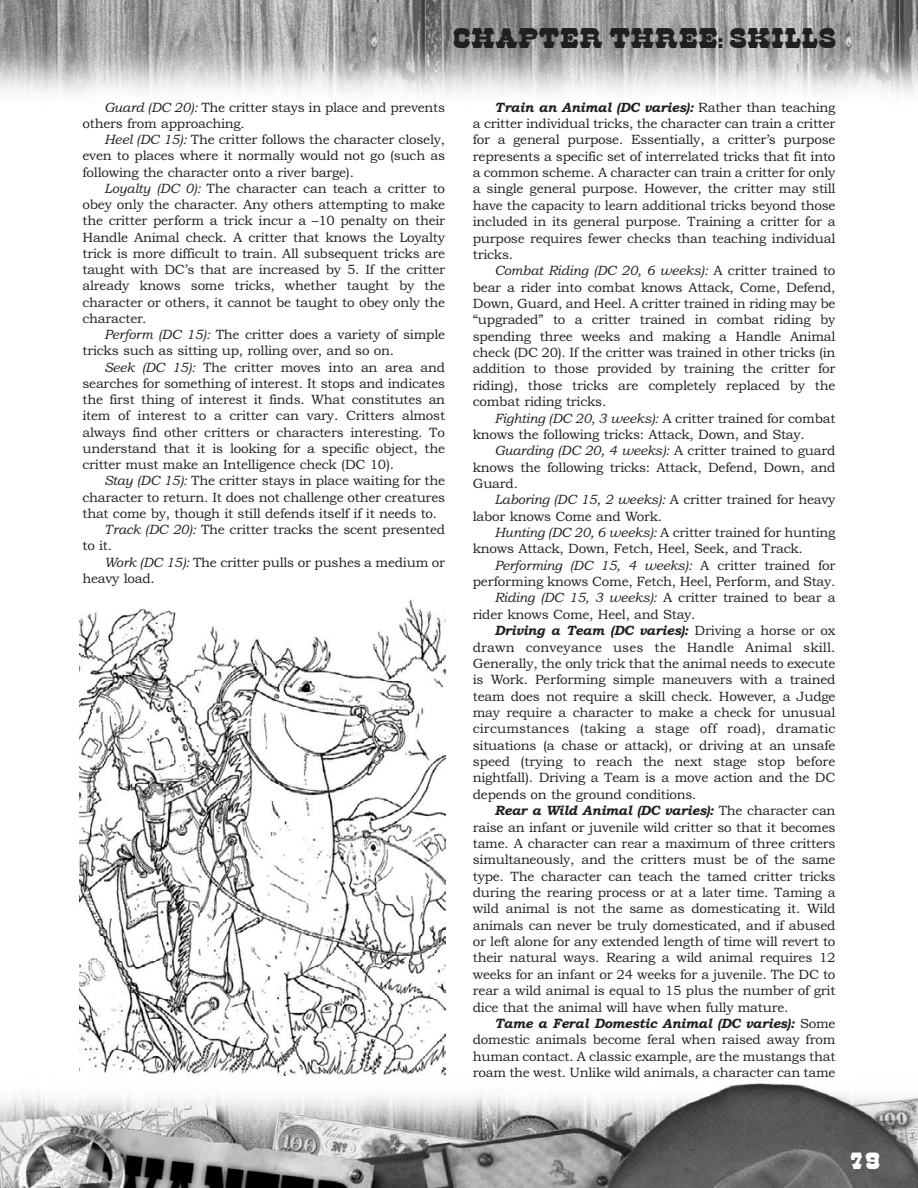
<style>
.page{position:relative;width:918px;height:1188px;background:#fff}
.page>*{position:absolute;margin:0;border:0;box-sizing:border-box;transform-origin:0 0}
.t1{font:28.5px "Rodding";color:#231f20}
.t2{font:24px "Rodding";color:#fff}
.t3{font:13.5px/16.4px "Bookman Old Style";letter-spacing:-.02em;color:#231f20;text-align:justify}
.t4{font:italic 700 13.5px "Bookman Old Style";letter-spacing:-.02em;color:#231f20}
.t5{font:13.5px "Bookman Old Style";letter-spacing:.005em;color:#231f20}
.t6{font:italic 13.5px "Bookman Old Style";letter-spacing:-.02em;color:#231f20}
.s1{font-style:italic}
.s2{font-weight:700;font-style:italic}
.s3{font-style:normal}
.s4{font-weight:400;font-style:normal}
</style>
<div class="page">
<img style="left:0;top:0;width:918px;height:95px">
<img style="left:0;top:1071px;width:918px;height:117px">
<img style="left:80px;top:600px;width:366px;height:475px">
<h1 class="t1" style="left:452px;top:28px;width:385px">CHAPTER THREE: SKILLS</h1>
<p class="t3" style="left:82px;top:100px;width:364px;text-indent:22px"><span class="s1">Guard (DC 20):</span> The critter stays in place and prevents others from approaching.</p>
<p class="t3" style="left:82px;top:133px;width:364px;text-indent:22px"><span class="s1">Heel (DC 15):</span> The critter follows the character closely, even to places where it normally would not go (such as following the character onto a river barge).</p>
<p class="t3" style="left:82px;top:182px;width:364px;text-indent:22px"><span class="s1">Loyalty (DC 0):</span> The character can teach a critter to obey only the character. Any others attempting to make the critter perform a trick incur a –10 penalty on their Handle Animal check. A critter that knows the Loyalty trick is more difficult to train. All subsequent tricks are taught with DC’s that are increased by 5. If the critter already knows some tricks, whether taught by the character or others, it cannot be taught to obey only the character.</p>
<p class="t3" style="left:82px;top:328px;width:364px;text-indent:22px"><span class="s1">Perform (DC 15):</span> The critter does a variety of simple tricks such as sitting up, rolling over, and so on.</p>
<p class="t3" style="left:82px;top:360px;width:364px;text-indent:22px"><span class="s1">Seek (DC 15):</span> The critter moves into an area and searches for something of interest. It stops and indicates the first thing of interest it finds. What constitutes an item of interest to a critter can vary. Critters almost always find other critters or characters interesting. To understand that it is looking for a specific object, the critter must make an Intelligence check (DC 10).</p>
<p class="t3" style="left:104px;top:474px;width:343px"><span class="s1">Stay (DC 15):</span> The critter stays in place waiting for the</p>
<p class="t3" style="left:82px;top:490px;width:364px">character to return. It does not challenge other creatures</p>
<p class="t3" style="left:82px;top:506px;width:356px">that come by, though it still defends itself if it needs to.</p>
<p class="t3" style="left:104px;top:523px;width:343px"><span class="s1">Track (DC 20):</span> The critter tracks the scent presented</p>
<p class="t3" style="left:82px;top:539px;width:31px">to it.</p>
<p class="t3" style="left:104px;top:555px;width:343px"><span class="s1">Work (DC 15):</span> The critter pulls or pushes a medium or</p>
<p class="t3" style="left:82px;top:572px;width:74px">heavy load.</p>
<p class="t3" style="left:473px;top:100px;width:364px;text-indent:22px"><span class="s2">Train an Animal (DC varies):</span> Rather than teaching a critter individual tricks, the character can train a critter for a general purpose. Essentially, a critter’s purpose represents a specific set of interrelated tricks that fit into a common scheme. A character can train a critter for only a single general purpose. However, the critter may still have the capacity to learn additional tricks beyond those included in its general purpose. Training a critter for a purpose requires fewer checks than teaching individual tricks.</p>
<p class="t3" style="left:473px;top:264px;width:364px;text-indent:22px"><span class="s1">Combat Riding (DC 20, 6 weeks):</span> A critter trained to bear a rider into combat knows Attack, Come, Defend, Down, Guard, and Heel. A critter trained in riding may be “upgraded” to a critter trained in combat riding by spending three weeks and making a Handle Animal check (DC 20). If the critter was trained in other tricks (in addition to those provided by training the critter for riding), those tricks are completely replaced by the combat riding tricks.</p>
<p class="t3" style="left:473px;top:411px;width:364px;text-indent:22px"><span class="s1">Fighting (DC 20, 3 weeks):</span> A critter trained for combat knows the following tricks: Attack, Down, and Stay.</p>
<p class="t3" style="left:473px;top:444px;width:364px;text-indent:22px"><span class="s1">Guarding (DC 20, 4 weeks):</span> A critter trained to guard knows the following tricks: Attack, Defend, Down, and Guard.</p>
<p class="t3" style="left:473px;top:493px;width:364px;text-indent:22px"><span class="s1">Laboring (DC 15, 2 weeks):</span> A critter trained for heavy labor knows Come and Work.</p>
<p class="t3" style="left:473px;top:526px;width:364px;text-indent:22px"><span class="s1">Hunting (DC 20, 6 weeks):</span> A critter trained for hunting knows Attack, Down, Fetch, Heel, Seek, and Track.</p>
<p class="t6" style="left:494px;top:560px;width:343px">Performing (DC 15, 4 weeks): <span class="s3">A critter trained for</span></p>
<p class="t3" style="left:473px;top:575px;width:364px">performing knows Come, Fetch, Heel, Perform, and Stay.</p>
<p class="t3" style="left:494px;top:591px;width:343px"><span class="s1">Riding (DC 15, 3 weeks):</span> A critter trained to bear a</p>
<p class="t3" style="left:473px;top:607px;width:224px">rider knows Come, Heel, and Stay.</p>
<p class="t4" style="left:494px;top:626px;width:343px">Driving a Team (DC varies): <span class="s4">Driving a horse or ox</span></p>
<p class="t5" style="left:473px;top:642px;width:364px">drawn conveyance uses the Handle Animal skill.</p>
<p class="t3" style="left:473px;top:656px;width:364px">Generally, the only trick that the animal needs to execute</p>
<p class="t3" style="left:473px;top:673px;width:364px">is Work. Performing simple maneuvers with a trained</p>
<p class="t3" style="left:473px;top:689px;width:364px">team does not require a skill check. However, a Judge</p>
<p class="t3" style="left:473px;top:706px;width:364px">may require a character to make a check for unusual</p>
<p class="t5" style="left:473px;top:724px;width:364px">circumstances (taking a stage off road), dramatic</p>
<p class="t3" style="left:473px;top:738px;width:364px">situations (a chase or attack), or driving at an unsafe</p>
<p class="t3" style="left:473px;top:755px;width:364px">speed (trying to reach the next stage stop before</p>
<p class="t3" style="left:473px;top:771px;width:364px">nightfall). Driving a Team is a move action and the DC</p>
<p class="t3" style="left:473px;top:787px;width:225px">depends on the ground conditions.</p>
<p class="t4" style="left:494px;top:806px;width:343px">Rear a Wild Animal (DC varies): <span class="s4">The character can</span></p>
<p class="t3" style="left:473px;top:820px;width:364px">raise an infant or juvenile wild critter so that it becomes</p>
<p class="t3" style="left:473px;top:836px;width:364px">tame. A character can rear a maximum of three critters</p>
<p class="t3" style="left:473px;top:853px;width:364px">simultaneously, and the critters must be of the same</p>
<p class="t3" style="left:473px;top:869px;width:364px">type. The character can teach the tamed critter tricks</p>
<p class="t3" style="left:473px;top:885px;width:364px">during the rearing process or at a later time. Taming a</p>
<p class="t3" style="left:473px;top:902px;width:364px">wild animal is not the same as domesticating it. Wild</p>
<p class="t3" style="left:473px;top:918px;width:364px">animals can never be truly domesticated, and if abused</p>
<p class="t3" style="left:473px;top:935px;width:364px">or left alone for any extended length of time will revert to</p>
<p class="t3" style="left:473px;top:951px;width:364px">their natural ways. Rearing a wild animal requires 12</p>
<p class="t3" style="left:473px;top:967px;width:364px">weeks for an infant or 24 weeks for a juvenile. The DC to</p>
<p class="t3" style="left:473px;top:984px;width:364px">rear a wild animal is equal to 15 plus the number of grit</p>
<p class="t3" style="left:473px;top:1000px;width:317px">dice that the animal will have when fully mature.</p>
<p class="t4" style="left:494px;top:1018px;width:343px">Tame a Feral Domestic Animal (DC varies): <span class="s4">Some</span></p>
<p class="t3" style="left:473px;top:1033px;width:364px">domestic animals become feral when raised away from</p>
<p class="t3" style="left:473px;top:1049px;width:364px">human contact. A classic example, are the mustangs that</p>
<p class="t3" style="left:473px;top:1065px;width:364px">roam the west. Unlike wild animals, a character can tame</p>
<h2 class="t2" style="left:848px;top:1152px;width:34px">79</h2>
</div>
